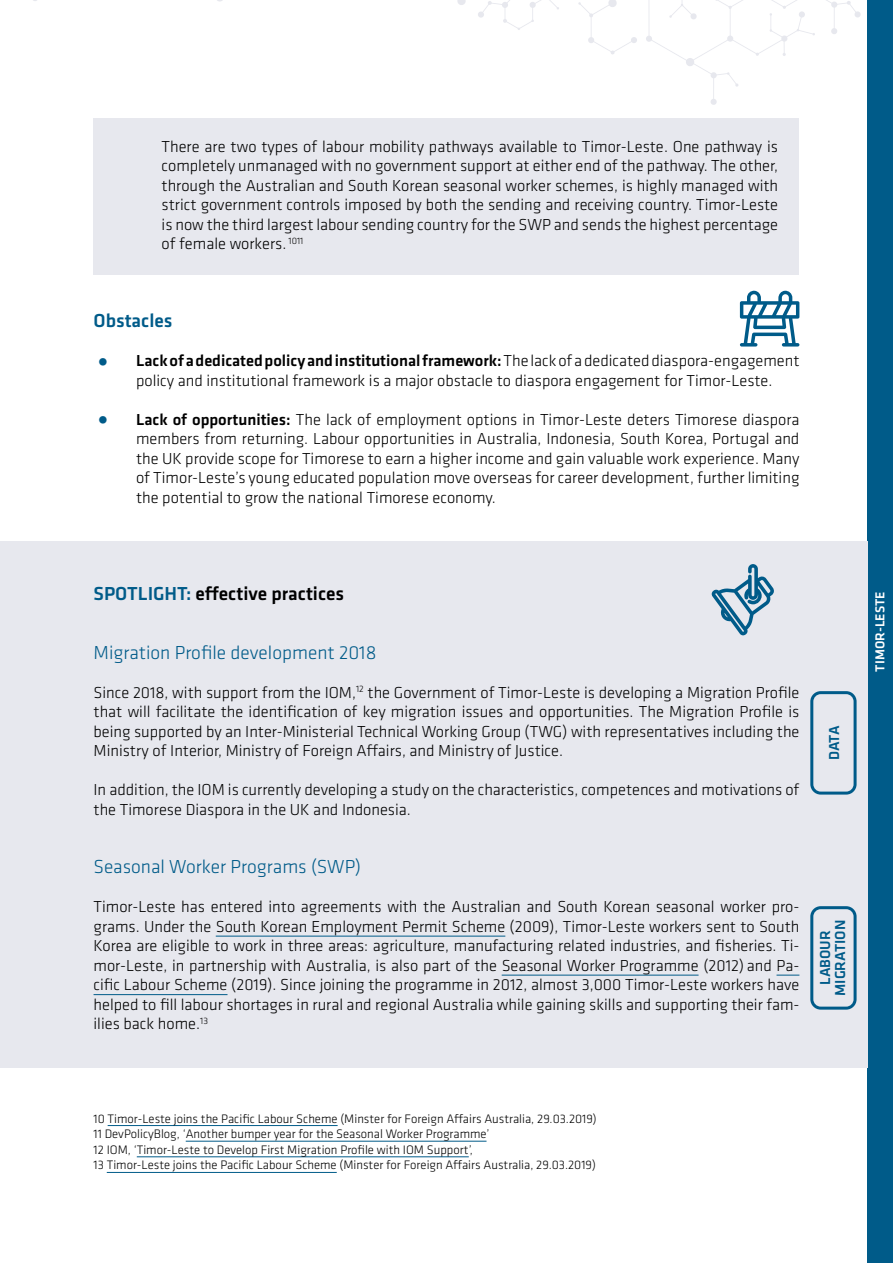
<style>
.page{position:relative;width:893px;height:1263px;background:#fff}
.page>*{position:absolute;margin:0;border:0;box-sizing:border-box;transform-origin:0 0}
.t1{font:300 19.5px "Klavika";color:#005b89}
.t2{font:500 19.5px "Klavika";color:#000}
.t3{font:500 19.5px "Klavika";color:#005b89}
.t4{font:300 16.5px/19.5px "Klavika";color:#000;text-align:justify}
.t5{font:500 15px/15px "Klavika";color:#005b89;text-align:center}
.t6{font:500 13.5px "Klavika";color:#fff}
.t7{font:300 12.75px/15.6px "Klavika";color:#000}
.s1{color:#005b89}
.s2{font-weight:500}
</style>
<div class="page">
<div style="left:867px;top:0;width:26px;height:1263px;background:#005b89"></div>
<svg style="left:578px;top:0;width:59px;height:55px"></svg>
<svg style="left:457px;top:0;width:102px;height:30px"></svg>
<svg style="left:646px;top:0;width:215px;height:105px"></svg>
<div style="left:0;top:542px;width:867px;height:526px;background:#e7e8ee"></div>
<svg style="left:712px;top:564px;width:62px;height:71px"></svg>
<div style="left:94px;top:118px;width:705px;height:156px;background:#e7e8ee"></div>
<hr style="left:216px;top:936px;width:289px;height:1px;background:#005b89">
<hr style="left:502px;top:975px;width:197px;height:1px;background:#005b89">
<svg style="left:776px;top:975px;width:23px;height:1px"></svg>
<hr style="left:94px;top:994px;width:134px;height:1px;background:#005b89">
<hr style="left:108px;top:1125px;width:230px;height:1px;background:#005b89">
<hr style="left:186px;top:1141px;width:300px;height:1px;background:#005b89">
<hr style="left:137px;top:1156px;width:332px;height:1px;background:#005b89">
<hr style="left:107px;top:1172px;width:230px;height:1px;background:#005b89">
<svg style="left:740px;top:290px;width:59px;height:57px"></svg>
<svg style="left:810px;top:691px;width:47px;height:103px"></svg>
<svg style="left:810px;top:906px;width:47px;height:104px"></svg>
<p class="t4" style="left:162px;top:136px;width:618px">There are two types of labour mobility pathways available to Timor-Leste. One pathway is completely unmanaged with no government support at either end of the pathway. The other, through the Australian and South Korean seasonal worker schemes, is highly managed with strict government controls imposed by both the sending and receiving country. Timor-Leste is now the third largest labour sending country for the SWP and sends the highest percentage of female workers. <sup>1011</sup></p>
<p class="t3" style="left:94px;top:307px;width:81px">Obstacles</p>
<p class="t4" style="left:136px;top:351px;width:665px;text-indent:-43px"><span class="s1">•</span> <span class="s2">Lack of a dedicated policy and institutional framework:</span> The lack of a dedicated diaspora-engagement policy and institutional framework is a major obstacle to diaspora engagement for Timor-Leste.</p>
<p class="t4" style="left:136px;top:409px;width:665px;text-indent:-43px"><span class="s1">•</span> <span class="s2">Lack of opportunities:</span> The lack of employment options in Timor-Leste deters Timorese diaspora members from returning. Labour opportunities in Australia, Indonesia, South Korea, Portugal and the UK provide scope for Timorese to earn a higher income and gain valuable work experience. Many of Timor-Leste’s young educated population move overseas for career development, further limiting the potential to grow the national Timorese economy.</p>
<p class="t2" style="left:94px;top:580px;width:252px"><span class="s1">SPOTLIGHT:</span> effective practices</p>
<p class="t1" style="left:94px;top:640px;width:284px">Migration Profile development 2018</p>
<p class="t4" style="left:94px;top:682px;width:707px">Since 2018, with support from the IOM,<sup>12</sup> the Government of Timor-Leste is developing a Migration Profile that will facilitate the identification of key migration issues and opportunities. The Migration Profile is being supported by an Inter-Ministerial Technical Working Group (TWG) with representatives including the Ministry of Interior, Ministry of Foreign Affairs, and Ministry of Justice.</p>
<p class="t4" style="left:94px;top:780px;width:707px">In addition, the IOM is currently developing a study on the characteristics, competences and motivations of the Timorese Diaspora in the UK and Indonesia.</p>
<p class="t1" style="left:94px;top:855px;width:269px">Seasonal Worker Programs (SWP)</p>
<p class="t4" style="left:94px;top:897px;width:707px">Timor-Leste has entered into agreements with the Australian and South Korean seasonal worker pro&shy;grams. Under the South Korean Employment Permit Scheme (2009), Timor-Leste workers sent to South Korea are eligible to work in three areas: agriculture, manufacturing related industries, and fisheries. Ti&shy;mor-Leste, in partnership with Australia, is also part of the Seasonal Worker Programme (2012) and Pa&shy;cific Labour Scheme (2019). Since joining the programme in 2012, almost 3,000 Timor-Leste workers have helped to fill labour shortages in rural and regional Australia while gaining skills and supporting their fam&shy;ilies back home.<sup>13</sup></p>
<p class="t5" style="left:826px;top:760px;width:36px;rotate:-90deg">DATA</p>
<p class="t5" style="left:817px;top:996px;width:78px;rotate:-90deg">LABOUR<br>MIGRATION</p>
<p class="t6" style="left:871px;top:672px;width:82px;rotate:-90deg">TIMOR-LESTE</p>
<p class="t7" style="left:94px;top:1110px;width:505px">10 Timor-Leste joins the Pacific Labour Scheme (Minster for Foreign Affairs Australia, 29.03.2019)<br>11 DevPolicyBlog, ‘Another bumper year for the Seasonal Worker Programme’<br>12 IOM, ‘Timor-Leste to Develop First Migration Profile with IOM Support’,<br>13 Timor-Leste joins the Pacific Labour Scheme (Minster for Foreign Affairs Australia, 29.03.2019)</p>
</div>
